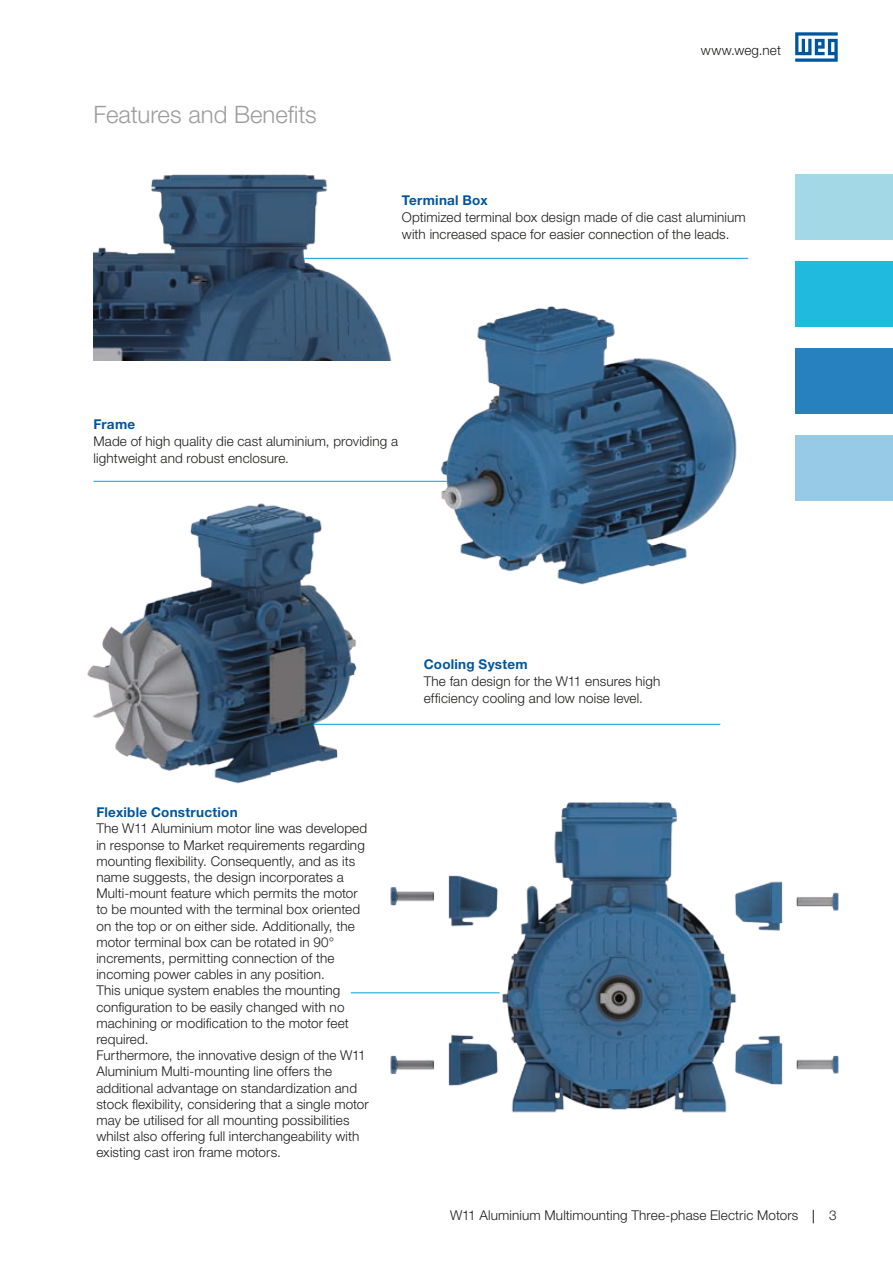
<style>
.page{position:relative;width:893px;height:1263px;background:#fff}
.page>*{position:absolute;margin:0;border:0;box-sizing:border-box;transform-origin:0 0}
.t1{font:300 24px "Helvetica Neue LT Pro";letter-spacing:-.005em;color:#9d9d9d}
.t2{font:300 13.5px/16.2px "Helvetica Neue LT Pro";letter-spacing:.01em;color:#1d1d1b}
.t3{font:700 13.5px "Helvetica Neue LT Pro";letter-spacing:.02em;color:#00569e}
</style>
<div class="page">
<svg style="left:795px;top:32px;width:43px;height:30px"></svg>
<svg style="left:813px;top:1210px;width:1px;height:13px"></svg>
<div style="left:795px;top:174px;width:98px;height:66px;background:#a3d8e7"></div>
<div style="left:795px;top:261px;width:98px;height:65px;background:#20badf"></div>
<div style="left:795px;top:348px;width:98px;height:65px;background:#2881bf"></div>
<div style="left:795px;top:435px;width:98px;height:65px;background:#96cae6"></div>
<hr style="left:157px;top:724px;width:563px;height:1px;background:#009fe3">
<img style="left:94px;top:174px;width:310px;height:186px">
<img style="left:404px;top:257px;width:345px;height:328px">
<img style="left:87px;top:466px;width:320px;height:318px">
<img style="left:803px;top:892px;width:36px;height:182px">
<img style="left:350px;top:887px;width:68px;height:187px">
<img style="left:418px;top:802px;width:385px;height:311px">
<h1 class="t1" style="left:94px;top:100px;width:225px">Features and Benefits</h1>
<p class="t2" style="left:701px;top:42px;width:82px">www.weg.net</p>
<p class="t3" style="left:402px;top:192px;width:87px">Terminal Box</p>
<p class="t2" style="left:402px;top:209px;width:345px;line-height:17px">Optimized terminal box design made of die cast aluminium with increased space for easier connection of the leads.</p>
<p class="t3" style="left:94px;top:415px;width:43px">Frame</p>
<p class="t2" style="left:94px;top:432px;width:306px;line-height:17px">Made of high quality die cast aluminium, providing a lightweight and robust enclosure.</p>
<p class="t3" style="left:96px;top:804px;width:143px">Flexible Construction</p>
<p class="t2" style="left:96px;top:820px;width:274px">The W11 Aluminium motor line was developed in response to Market requirements regarding mounting flexibility. Consequently, and as its name suggests, the design incorporates a Multi-mount feature which permits the motor to be mounted with the terminal box oriented on the top or on either side. Additionally, the motor terminal box can be rotated in 90° increments, permitting connection of the incoming power cables in any position.<br>This unique system enables the mounting configuration to be easily changed with no machining or modification to the motor feet required.<br>Furthermore, the innovative design of the W11<br>Aluminium Multi-mounting line offers the additional advantage on standardization and stock flexibility, considering that a single motor may be utilised for all mounting possibilities whilst also offering full interchangeability with existing cast iron frame motors.</p>
<p class="t3" style="left:424px;top:656px;width:105px">Cooling System</p>
<p class="t2" style="left:424px;top:673px;width:238px;line-height:17px">The fan design for the W11 ensures high efficiency cooling and low noise level.</p>
<p class="t2" style="left:450px;top:1207px;width:350px">W11 Aluminium Multimounting Three-phase Electric Motors</p>
<p class="t2" style="left:829px;top:1207px;width:9px">3</p>
</div>
